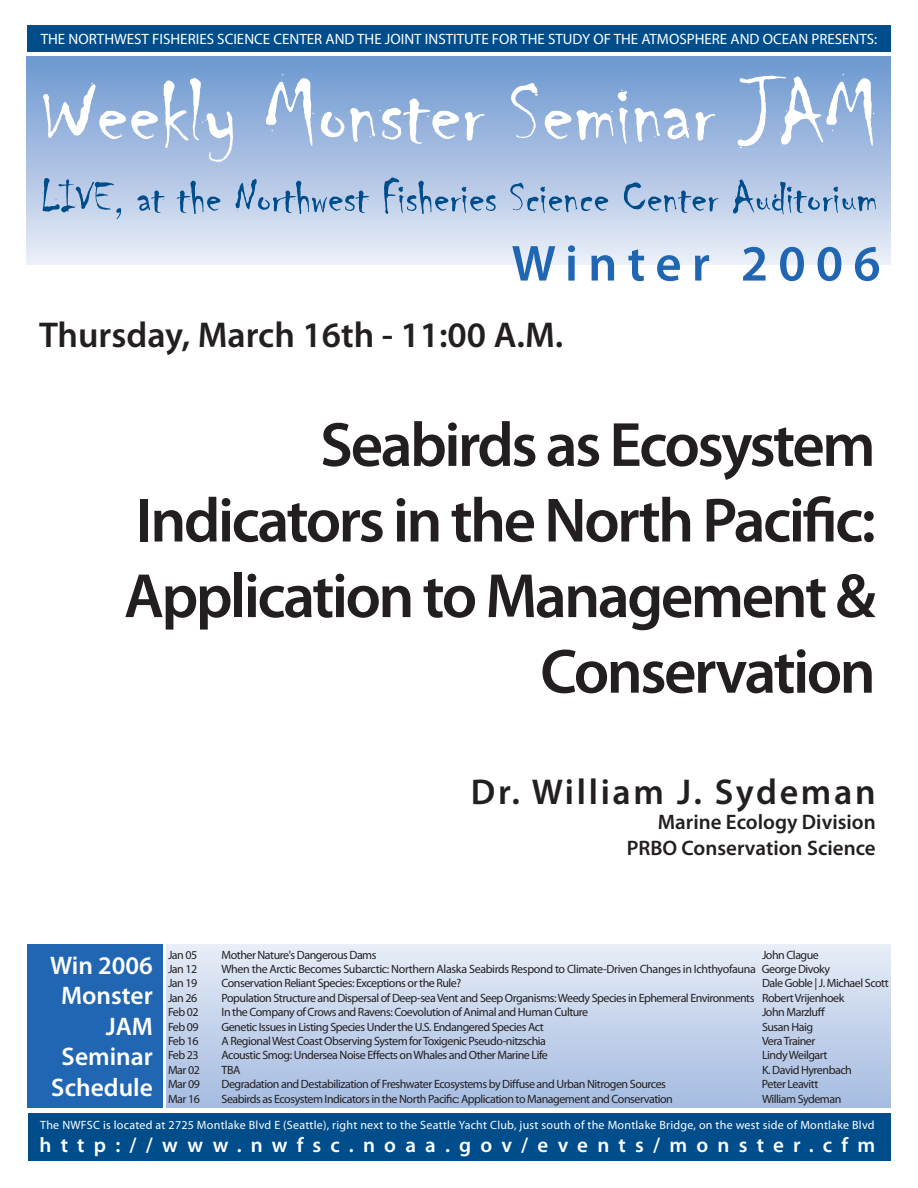
<style>
.page{position:relative;width:918px;height:1188px;background:#fff}
.page>*{position:absolute;margin:0;border:0;box-sizing:border-box;transform-origin:0 0}
.t1{font:600 63px/75.6px "Myriad Pro";letter-spacing:-.04em;color:#231f20;text-align:justify}
.t2{font:600 51px "Myriad Pro";letter-spacing:.2em;color:#2066b2}
.t3{font:600 36px "Myriad Pro";color:#231f20}
.t4{font:600 36px "Myriad Pro";letter-spacing:.075em;color:#231f20}
.t5{font:600 25.5px/30.6px "Myriad Pro";color:#fff;text-align:right}
.t6{font:600 21px/25.2px "Myriad Pro";color:#231f20;text-align:right}
.t7{font:600 21px "Myriad Pro";letter-spacing:.44em;color:#fff}
.t8{font:15px "Myriad Pro";color:#fff}
.t9{font:12px "Myriad Pro";letter-spacing:-.04em;color:#231f20}
.t10{font:12px "Myriad Pro";letter-spacing:.02em;color:#fff}
</style>
<div class="page">
<div style="left:27px;top:25px;width:864px;height:27px;background:#004d8c"></div>
<div style="left:27px;top:56px;width:864px;height:209px;background:linear-gradient(to bottom,#6a96cf,#eaedf7)"></div>
<svg style="left:43px;top:83px;width:115px;height:56px"></svg>
<svg style="left:164px;top:78px;width:69px;height:84px"></svg>
<svg style="left:266px;top:74px;width:48px;height:72px"></svg>
<svg style="left:321px;top:112px;width:23px;height:25px"></svg>
<svg style="left:350px;top:98px;width:109px;height:46px"></svg>
<svg style="left:465px;top:112px;width:19px;height:29px"></svg>
<svg style="left:511px;top:83px;width:27px;height:55px"></svg>
<svg style="left:545px;top:110px;width:68px;height:30px"></svg>
<svg style="left:619px;top:108px;width:9px;height:36px"></svg>
<svg style="left:618px;top:90px;width:9px;height:11px"></svg>
<svg style="left:635px;top:108px;width:54px;height:34px"></svg>
<svg style="left:696px;top:112px;width:19px;height:29px"></svg>
<svg style="left:738px;top:74px;width:136px;height:74px"></svg>
<svg style="left:42px;top:178px;width:79px;height:41px;background:#a0bada"></svg>
<svg style="left:137px;top:190px;width:28px;height:23px"></svg>
<svg style="left:177px;top:181px;width:43px;height:33px"></svg>
<svg style="left:235px;top:179px;width:134px;height:35px;background:#9bb6d7"></svg>
<svg style="left:384px;top:177px;width:112px;height:37px;background:#9bb6d7"></svg>
<svg style="left:510px;top:183px;width:98px;height:30px;background:#9db8d9"></svg>
<svg style="left:624px;top:182px;width:94px;height:31px;background:#99b5d7"></svg>
<svg style="left:733px;top:179px;width:143px;height:35px;background:#9cb7d8"></svg>
<div style="left:27px;top:944px;width:136px;height:164px;background:#2066b2"></div>
<div style="left:166px;top:944px;width:725px;height:164px;background:linear-gradient(to bottom,#e7edf7,#a4bbe0)"></div>
<div style="left:28px;top:1113px;width:863px;height:47px;background:#004d8c"></div>
<p class="t8" style="left:41px;top:34px;width:838px">THE NORTHWEST FISHERIES SCIENCE CENTER AND THE JOINT INSTITUTE FOR THE STUDY OF THE ATMOSPHERE AND OCEAN PRESENTS:</p>
<p class="t2" style="left:512px;top:244px;width:371px">W i nt er 2006</p>
<h1 class="t3" style="left:39px;top:321px;width:526px">Thursday, March 16th - 11:00 A.M.</h1>
<p class="t1" style="left:124px;top:411px;width:753px;text-indent:196px">Seabirds as Ecosystem Indicators in the North Pacific:<br>Application to Management &amp;</p>
<p class="t1" style="left:540px;top:638px;width:337px">Conservation</p>
<h1 class="t4" style="left:471px;top:779px;width:406px">Dr. William J. Sydeman</h1>
<p class="t6" style="left:627px;top:811px;width:251px">Marine Ecology Division<br>PRBO Conservation Science</p>
<p class="t9" style="left:168px;top:950px;width:31px">Jan 05</p>
<p class="t9" style="left:222px;top:950px;width:157px">Mother Nature's Dangerous Dams</p>
<p class="t9" style="left:762px;top:950px;width:58px">John Clague</p>
<p class="t9" style="left:168px;top:964px;width:31px">Jan 12</p>
<p class="t9" style="left:222px;top:964px;width:610px">When the Arctic Becomes Subarctic: Northern Alaska Seabirds Respond to Climate-Driven Changes in Ichthyofauna George Divoky</p>
<p class="t9" style="left:168px;top:979px;width:31px">Jan 19</p>
<p class="t9" style="left:222px;top:979px;width:241px">Conservation Reliant Species: Exceptions or the Rule?</p>
<p class="t9" style="left:762px;top:979px;width:128px">Dale Goble | J. Michael Scott</p>
<p class="t9" style="left:168px;top:993px;width:31px">Jan 26</p>
<p class="t9" style="left:222px;top:993px;width:624px">Population Structure and Dispersal of Deep-sea Vent and Seep Organisms: Weedy Species in Ephemeral Environments Robert Vrijenhoek</p>
<p class="t9" style="left:168px;top:1008px;width:32px">Feb 02</p>
<p class="t9" style="left:222px;top:1008px;width:368px">In the Company of Crows and Ravens: Coevolution of Animal and Human Culture</p>
<p class="t9" style="left:762px;top:1008px;width:65px">John Marzluff</p>
<p class="t9" style="left:168px;top:1022px;width:32px">Feb 09</p>
<p class="t9" style="left:222px;top:1022px;width:324px">Genetic Issues in Listing Species Under the U.S. Endangered Species Act</p>
<p class="t9" style="left:762px;top:1022px;width:53px">Susan Haig</p>
<p class="t9" style="left:168px;top:1036px;width:32px">Feb 16</p>
<p class="t9" style="left:222px;top:1036px;width:326px">A Regional West Coast Observing System for Toxigenic Pseudo-nitzschia</p>
<p class="t9" style="left:762px;top:1036px;width:55px">Vera Trainer</p>
<p class="t9" style="left:168px;top:1051px;width:32px">Feb 23</p>
<p class="t9" style="left:222px;top:1051px;width:328px">Acoustic Smog: Undersea Noise Effects on Whales and Other Marine Life</p>
<p class="t9" style="left:762px;top:1051px;width:67px">Lindy Weilgart</p>
<p class="t9" style="left:168px;top:1065px;width:33px">Mar 02</p>
<p class="t9" style="left:222px;top:1065px;width:20px">TBA</p>
<p class="t9" style="left:762px;top:1065px;width:91px">K. David Hyrenbach</p>
<p class="t9" style="left:168px;top:1080px;width:33px">Mar 09</p>
<p class="t9" style="left:222px;top:1080px;width:446px">Degradation and Destabilization of Freshwater Ecosystems by Diffuse and Urban Nitrogen Sources</p>
<p class="t9" style="left:762px;top:1080px;width:58px">Peter Leavitt</p>
<p class="t9" style="left:168px;top:1094px;width:33px">Mar 16</p>
<p class="t9" style="left:222px;top:1094px;width:453px">Seabirds as Ecosystem Indicators in the North Pacific: Application to Management and Conservation</p>
<p class="t9" style="left:762px;top:1094px;width:81px">William Sydeman</p>
<p class="t10" style="left:40px;top:1121px;width:836px">The NWFSC is located at 2725 Montlake Blvd E (Seattle), right next to the Seattle Yacht Club, just south of the Montlake Bridge, on the west side of Montlake Blvd</p>
<p class="t7" style="left:39px;top:1137px;width:837px">http://w w w .n wf sc .noaa.go v/ev e nts/monst er .cfm</p>
<p class="t5" style="left:50px;top:952px;width:104px">Win 2006<br>Monster<br>JAM<br>Seminar<br>Schedule</p>
</div>
